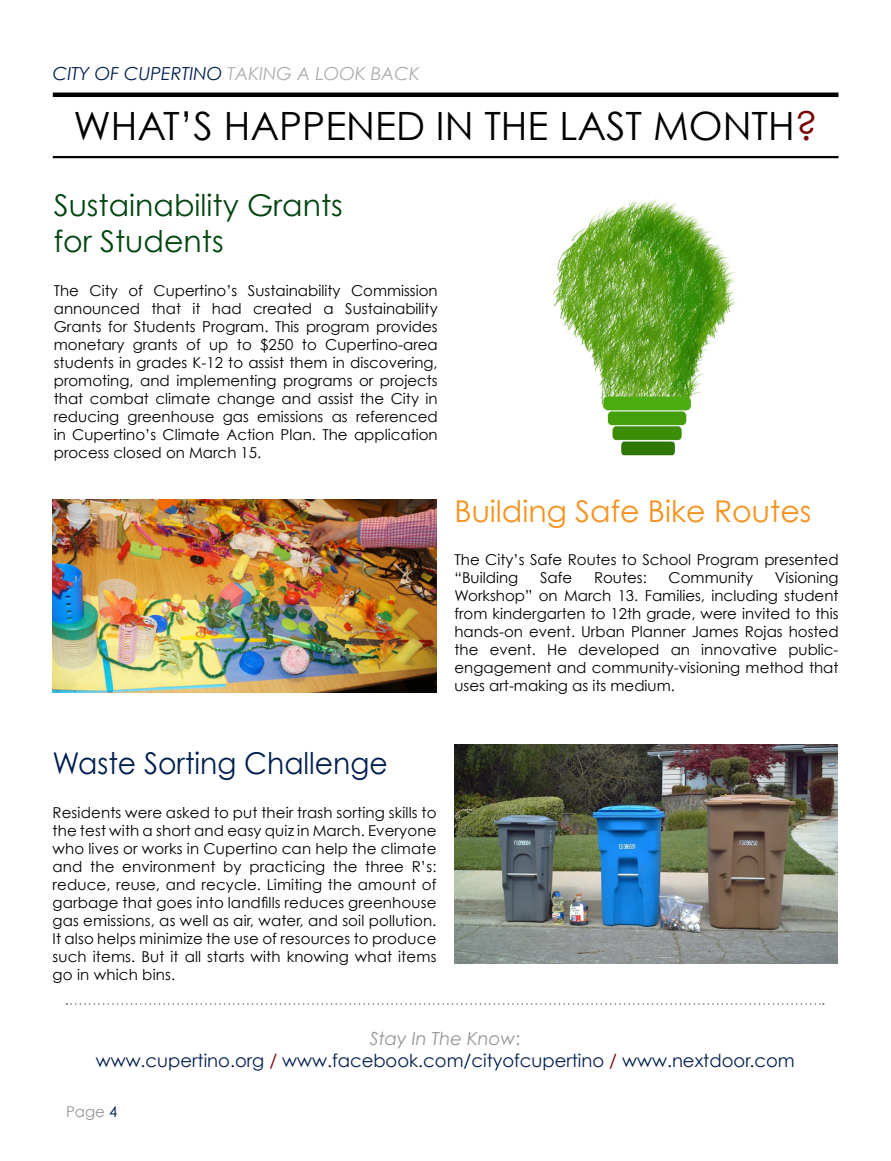
<style>
.page{position:relative;width:891px;height:1161px;background:#fff}
.page>*{position:absolute;margin:0;border:0;box-sizing:border-box;transform-origin:0 0}
.t1{font:39px "Century Gothic";color:#000}
.t2{font:30px/36px "Century Gothic";color:#00450f}
.t3{font:30px "Century Gothic";color:#f7921e}
.t4{font:30px "Century Gothic";color:#001f4e;scale:.94 1}
.t5{font:18px/21.6px "Century Gothic";color:#001f4e;text-align:center}
.t6{font:italic 18px "Century Gothic";color:#001f4e}
.t7{font:15px/18px "Century Gothic";color:#000;text-align:justify}
.t8{font:15px "Century Gothic";color:#939598}
.s1{color:#abaead}
.s2{color:#7a0306}
.s3{font-style:italic;color:#939598}
.s4{color:#939598}
.s5{color:#001f4e}
</style>
<div class="page">
<hr style="left:53px;top:93px;width:785px;height:4px;background:#000">
<hr style="left:53px;top:156px;width:785px;height:2px;background:#000">
<svg style="left:67px;top:1003px;width:757px;height:2px"></svg>
<img style="left:553px;top:199px;width:184px;height:257px">
<img style="left:454px;top:745px;width:384px;height:218px">
<img style="left:52px;top:500px;width:384px;height:193px">
<p class="t6" style="left:53px;top:62px;width:368px">CITY OF CUPERTINO <span class="s1">TAKING A LOOK BACK</span></p>
<h1 class="t1" style="left:73px;top:102px;width:746px">WHAT’S HAPPENED IN THE LAST MONTH<span class="s2">?</span></h1>
<h2 class="t2" style="left:54px;top:187px;width:291px">Sustainability Grants for Students</h2>
<p class="t7" style="left:54px;top:281px;width:386px">The City of Cupertino’s Sustainability Commission announced that it had created a Sustainability Grants for Students Program. This program provides monetary grants of up to $250 to Cupertino-area students in grades K-12 to assist them in discovering, promoting, and implementing programs or projects that combat climate change and assist the City in reducing greenhouse gas emissions as referenced in Cupertino’s Climate Action Plan. The application process closed on March 15.</p>
<h2 class="t3" style="left:455px;top:493px;width:358px">Building Safe Bike Routes</h2>
<p class="t7" style="left:455px;top:551px;width:386px">The City’s Safe Routes to School Program presented “Building</p>
<p class="t7" style="left:455px;top:569px;width:386px;text-indent:320px">Visioning Workshop” on March 13. Families, including student from kindergarten to 12th grade, were invited to this hands-on event. Urban Planner James Rojas hosted the event. He developed an innovative public&shy;engagement and community-visioning method that uses art-making as its medium.</p>
<p class="t7" style="left:540px;top:569px;width:34px">Safe</p>
<p class="t7" style="left:594px;top:569px;width:54px">Routes:</p>
<p class="t7" style="left:669px;top:569px;width:86px">Community</p>
<h2 class="t4" style="left:52px;top:745px;width:358px">Waste Sorting Challenge</h2>
<p class="t7" style="left:52px;top:803px;width:386px">Residents were asked to put their trash sorting skills to the test with a short and easy quiz in March. Everyone who lives or works in Cupertino can help the climate and the environment by practicing the three R’s: reduce, reuse, and recycle. Limiting the amount of garbage that goes into landfills reduces greenhouse gas emissions, as well as air, water, and soil pollution.<br>It also helps minimize the use of resources to produce such items. But it all starts with knowing what items go in which bins.</p>
<p class="t5" style="left:96px;top:1028px;width:700px"><span class="s3">Stay In The Know</span><span class="s4">:<br></span>www.cupertino.org <span class="s2">/</span> www.facebook.com/cityofcupertino <span class="s2">/</span> www.nextdoor.com</p>
<p class="t8" style="left:66px;top:1102px;width:53px">Page <span class="s5">4</span></p>
</div>
